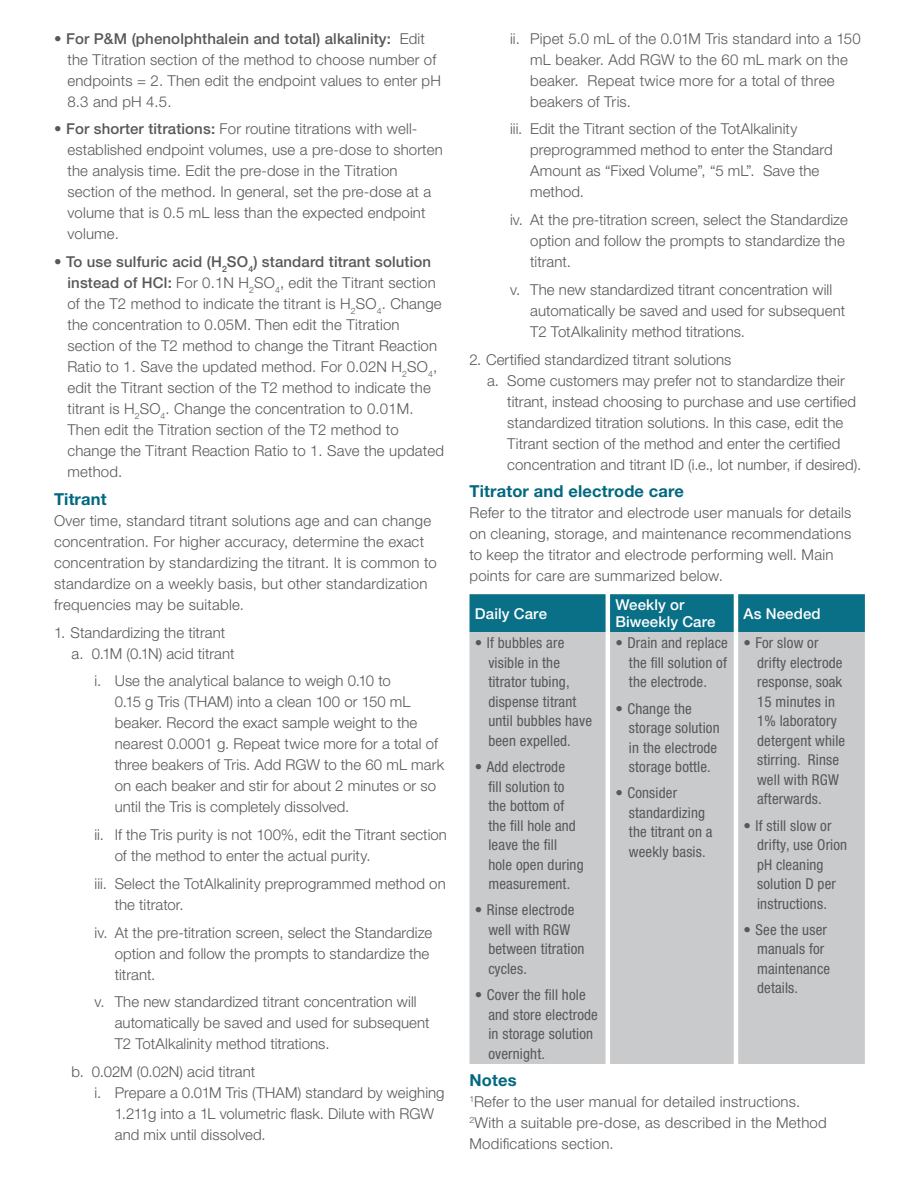
<style>
.page{position:relative;width:918px;height:1188px;background:#fff}
.page>*{position:absolute;margin:0;border:0;box-sizing:border-box;transform-origin:0 0}
.Content_Header{font:700 16.5px "Helvetica Neue LT Std";letter-spacing:.01em;color:#00687f}
.Body_Copy{font:300 15px/21px "Helvetica Neue LT Std";letter-spacing:.01em;color:#57585a}
.t1{font:condensed 15px/19.5px "Helvetica Neue LTW1 G";letter-spacing:.01em;color:#57585a}
.Table_Text_-_Left_Me{font:500 15px/16.5px "Helvetica Neue LT Std";letter-spacing:.01em;color:#fff}
.s1{font-weight:500}
</style>
<div class="page">
<div style="left:470px;top:594px;width:395px;height:38px;background:#097088"></div>
<div style="left:470px;top:632px;width:395px;height:432px;background:#c9cacc"></div>
<p class="Body_Copy" style="left:68px;top:28px;width:375px;text-indent:-14px">• <span class="s1">For P&amp;M (phenolphthalein and total) alkalinity:</span> Edit the Titration section of the method to choose number of endpoints = 2. Then edit the endpoint values to enter pH 8.3 and pH 4.5.</p>
<p class="Body_Copy" style="left:68px;top:118px;width:377px;text-indent:-14px">• <span class="s1">For shorter titrations:</span> For routine titrations with well&shy;established endpoint volumes, use a pre-dose to shorten the analysis time. Edit the pre-dose in the Titration section of the method. In general, set the pre-dose at a volume that is 0.5 mL less than the expected endpoint volume.</p>
<p class="Body_Copy" style="left:68px;top:251px;width:378px;text-indent:-14px">• <span class="s1">To use sulfuric acid (H</span><sub>2</sub><span class="s1">SO</span><sub>4</sub><span class="s1">) standard titrant solution instead of HCl:</span> For 0.1N H<sub>2</sub>SO<sub>4</sub>, edit the Titrant section of the T2 method to indicate the titrant is H<sub>2</sub>SO<sub>4</sub>. Change the concentration to 0.05M. Then edit the Titration section of the T2 method to change the Titrant Reaction Ratio to 1. Save the updated method. For 0.02N H<sub>2</sub>SO<sub>4</sub>, edit the Titrant section of the T2 method to indicate the titrant is H<sub>2</sub>SO<sub>4</sub>. Change the concentration to 0.01M.<br>Then edit the Titration section of the T2 method to change the Titrant Reaction Ratio to 1. Save the updated method.</p>
<p class="Content_Header" style="left:54px;top:489px;width:54px">Titrant</p>
<p class="Body_Copy" style="left:54px;top:510px;width:384px">Over time, standard titrant solutions age and can change concentration. For higher accuracy, determine the exact concentration by standardizing the titrant. It is common to standardize on a weekly basis, but other standardization frequencies may be suitable.</p>
<p class="Body_Copy" style="left:54px;top:622px;width:173px">1. Standardizing the titrant</p>
<p class="Body_Copy" style="left:72px;top:643px;width:165px">a. 0.1M (0.1N) acid titrant</p>
<p class="Body_Copy" style="left:115px;top:670px;width:331px;text-indent:-20px">i. Use the analytical balance to weigh 0.10 to<br>0.15 g Tris (THAM) into a clean 100 or 150 mL beaker. Record the exact sample weight to the nearest 0.0001 g. Repeat twice more for a total of three beakers of Tris. Add RGW to the 60 mL mark on each beaker and stir for about 2 minutes or so until the Tris is completely dissolved.</p>
<p class="Body_Copy" style="left:115px;top:824px;width:334px;text-indent:-20px">ii. If the Tris purity is not 100%, edit the Titrant section of the method to enter the actual purity.</p>
<p class="Body_Copy" style="left:115px;top:873px;width:332px;text-indent:-20px">iii. Select the TotAlkalinity preprogrammed method on the titrator.</p>
<p class="Body_Copy" style="left:115px;top:922px;width:319px;text-indent:-20px">iv. At the pre-titration screen, select the Standardize option and follow the prompts to standardize the titrant.</p>
<p class="Body_Copy" style="left:115px;top:991px;width:316px;text-indent:-20px">v. The new standardized titrant concentration will automatically be saved and used for subsequent<br>T2 TotAlkalinity method titrations.</p>
<p class="Body_Copy" style="left:72px;top:1061px;width:185px">b. 0.02M (0.02N) acid titrant</p>
<p class="Body_Copy" style="left:115px;top:1082px;width:331px;text-indent:-20px">i. Prepare a 0.01M Tris (THAM) standard by weighing<br>1.211g into a 1L volumetric flask. Dilute with RGW and mix until dissolved.</p>
<p class="Body_Copy" style="left:530px;top:28px;width:332px;text-indent:-20px">ii. Pipet 5.0 mL of the 0.01M Tris standard into a 150 mL beaker. Add RGW to the 60 mL mark on the beaker. Repeat twice more for a total of three beakers of Tris.</p>
<p class="Body_Copy" style="left:530px;top:118px;width:304px;text-indent:-20px">iii. Edit the Titrant section of the TotAlkalinity preprogrammed method to enter the Standard Amount as “Fixed Volume”, “5 mL”. Save the method.</p>
<p class="Body_Copy" style="left:530px;top:209px;width:319px;text-indent:-20px">iv. At the pre-titration screen, select the Standardize option and follow the prompts to standardize the titrant.</p>
<p class="Body_Copy" style="left:530px;top:279px;width:316px;text-indent:-20px">v. The new standardized titrant concentration will automatically be saved and used for subsequent<br>T2 TotAlkalinity method titrations.</p>
<p class="Body_Copy" style="left:470px;top:349px;width:264px">2. Certified standardized titrant solutions</p>
<p class="Body_Copy" style="left:507px;top:370px;width:355px;text-indent:-20px">a. Some customers may prefer not to standardize their titrant, instead choosing to purchase and use certified standardized titration solutions. In this case, edit the Titrant section of the method and enter the certified concentration and titrant ID (i.e., lot number, if desired).</p>
<p class="Content_Header" style="left:470px;top:481px;width:216px">Titrator and electrode care</p>
<p class="Body_Copy" style="left:470px;top:502px;width:383px">Refer to the titrator and electrode user manuals for details on cleaning, storage, and maintenance recommendations to keep the titrator and electrode performing well. Main points for care are summarized below.</p>
<p class="Table_Text_-_Left_Me" style="left:475px;top:605px;width:74px">Daily Care</p>
<p class="Table_Text_-_Left_Me" style="left:615px;top:597px;width:102px">Weekly or<br>Biweekly Care</p>
<p class="Table_Text_-_Left_Me" style="left:744px;top:605px;width:79px">As Needed</p>
<p class="t1" style="left:488px;top:633px;width:105px;text-indent:-14px">• If bubbles are visible in the titrator tubing, dispense titrant until bubbles have been expelled.</p>
<p class="t1" style="left:488px;top:757px;width:97px;text-indent:-14px">• Add electrode<br>fill solution to the bottom of the fill hole and leave the fill hole open during measurement.</p>
<p class="t1" style="left:488px;top:900px;width:98px;text-indent:-14px">• Rinse electrode well with RGW between titration cycles.</p>
<p class="t1" style="left:488px;top:985px;width:111px;text-indent:-14px">• Cover the fill hole and store electrode in storage solution overnight.</p>
<p class="t1" style="left:629px;top:633px;width:100px;text-align:justify;text-indent:-14px">• Drain and replace the fill solution of the electrode.</p>
<p class="t1" style="left:629px;top:699px;width:92px;text-indent:-14px">• Change the storage solution in the electrode storage bottle.</p>
<p class="t1" style="left:629px;top:783px;width:85px;text-indent:-14px">• Consider standardizing the titrant on a weekly basis.</p>
<p class="t1" style="left:757px;top:633px;width:90px;text-indent:-14px">• For slow or drifty electrode response, soak<br>15 minutes in<br>1% laboratory detergent while stirring. Rinse well with RGW afterwards.</p>
<p class="t1" style="left:757px;top:816px;width:92px;text-indent:-14px">• If still slow or drifty, use Orion pH cleaning solution D per instructions.</p>
<p class="t1" style="left:757px;top:920px;width:75px;text-indent:-14px">• See the user manuals for maintenance details.</p>
<p class="Content_Header" style="left:470px;top:1070px;width:49px">Notes</p>
<p class="Body_Copy" style="left:470px;top:1091px;width:359px"><sup>1</sup>Refer to the user manual for detailed instructions.<br><sup>2</sup>With a suitable pre-dose, as described in the Method<br>Modifications section.</p>
</div>
